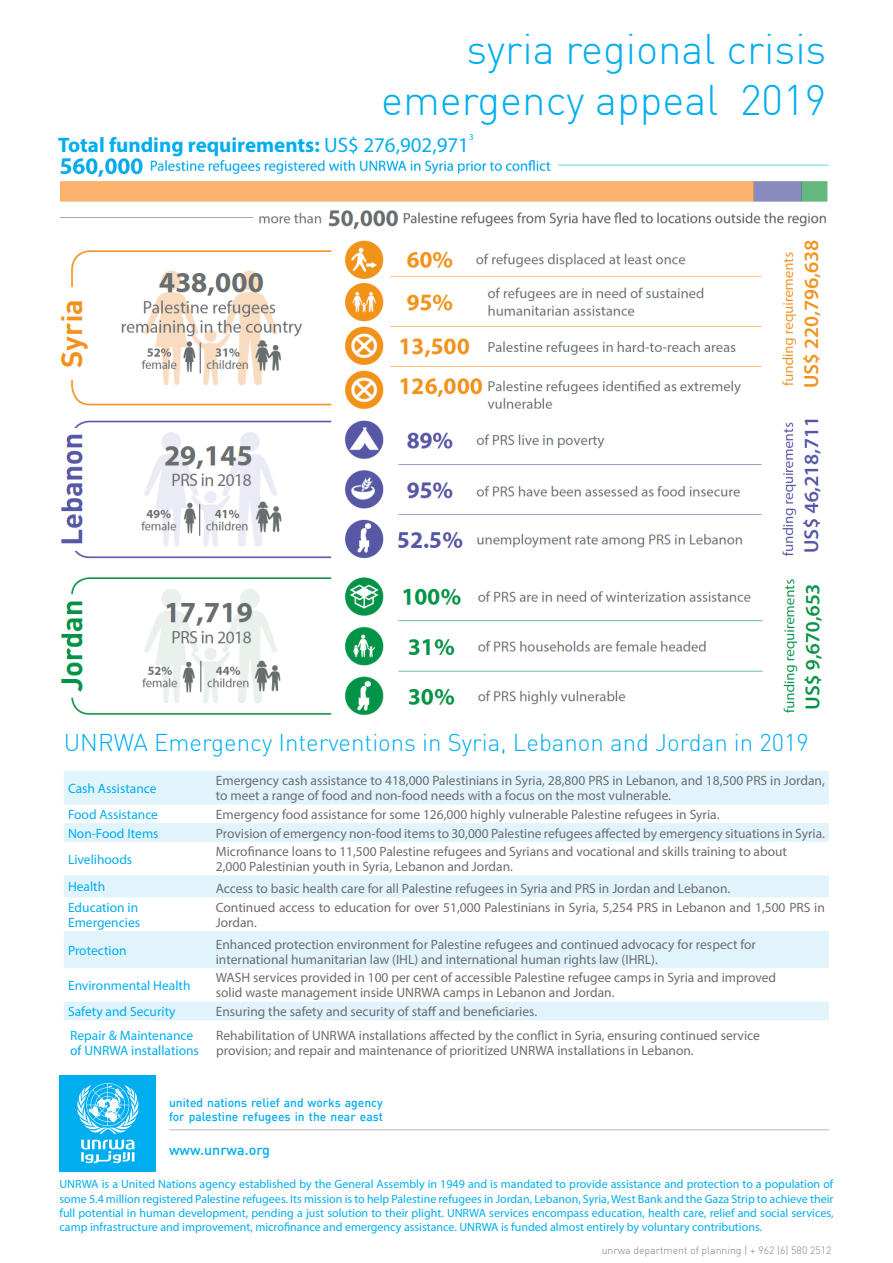
<style>
.page{position:relative;width:893px;height:1263px;background:#fff}
.page>*{position:absolute;margin:0;border:0;box-sizing:border-box;transform-origin:0 0}
.t1{font:300 42px "DIN";color:#00aeef}
.t2{font:300 24px "DIN Pro";color:#00aeef}
.t3{font:700 21px "Myriad Pro";color:#00aeef}
.t4{font:14.25px "DIN Medium Alternate";color:#00aeef}
.t5{font:13.5px/15px "Myriad Pro";color:#6c6d70}
.t6{font:13.5px/15px "Myriad Pro";color:#00aeef}
.t7{font:500 12.15px "DIN";color:#00aeef}
.t8{font:12px/14.4px "Myriad Pro";color:#00aeef;text-align:justify}
.t9{font:300 10.5px "DIN";color:#808080}
.t10{font:9px "Myriad Pro";color:#00aeef}
.s1{font-weight:400}
</style>
<div class="page">
<img style="left:60px;top:158px;width:769px;height:558px">
<hr style="left:169px;top:1129px;width:660px;height:1px;background:#d1d2d4">
<div style="left:60px;top:1075px;width:96px;height:96px;background:#00aeef"></div>
<svg style="left:81px;top:1140px;width:54px;height:23px"></svg>
<svg style="left:77px;top:1083px;width:61px;height:51px"></svg>
<svg style="left:64px;top:771px;width:765px;height:249px;fill:#e1f4fc"></svg>
<p class="t1" style="left:466px;top:23px;width:361px">syria regional crisis</p>
<p class="t1" style="left:381px;top:74px;width:447px">emergency appeal 2019</p>
<p class="t3" style="left:58px;top:131px;width:412px">Total funding requirements: <span class="s1">US$ 276,902,971</span></p>
<p class="t10" style="left:469px;top:131px;width:6px">3</p>
<p class="t2" style="left:64px;top:725px;width:746px">UNRWA Emergency Interventions in Syria, Lebanon and Jordan in 2019</p>
<p class="t6" style="left:68px;top:780px;width:90px">Cash Assistance</p>
<p class="t5" style="left:216px;top:773px;width:611px">Emergency cash assistance to 418,000 Palestinians in Syria, 28,800 PRS in Lebanon, and 18,500 PRS in Jordan, to meet a range of food and non-food needs with a focus on the most vulnerable.</p>
<p class="t6" style="left:68px;top:807px;width:92px">Food Assistance</p>
<p class="t5" style="left:216px;top:807px;width:505px">Emergency food assistance for some 126,000 highly vulnerable Palestine refugees in Syria.</p>
<p class="t6" style="left:68px;top:825px;width:92px">Non-Food Items</p>
<p class="t5" style="left:216px;top:825px;width:611px">Provision of emergency non-food items to 30,000 Palestine refugees affected by emergency situations in Syria.</p>
<p class="t6" style="left:68px;top:851px;width:66px">Livelihoods</p>
<p class="t5" style="left:216px;top:844px;width:573px">Microfinance loans to 11,500 Palestine refugees and Syrians and vocational and skills training to about</p>
<p class="t5" style="left:216px;top:859px;width:299px">2,000 Palestinian youth in Syria, Lebanon and Jordan.</p>
<p class="t6" style="left:68px;top:879px;width:39px">Health</p>
<p class="t5" style="left:216px;top:881px;width:516px">Access to basic health care for all Palestine refugees in Syria and PRS in Jordan and Lebanon.</p>
<p class="t6" style="left:68px;top:899px;width:74px">Education in<br>Emergencies</p>
<p class="t5" style="left:216px;top:899px;width:611px">Continued access to education for over 51,000 Palestinians in Syria, 5,254 PRS in Lebanon and 1,500 PRS in<br>Jordan.</p>
<p class="t6" style="left:68px;top:942px;width:60px">Protection</p>
<p class="t5" style="left:216px;top:936px;width:542px">Enhanced protection environment for Palestine refugees and continued advocacy for respect for</p>
<p class="t5" style="left:216px;top:951px;width:443px">international humanitarian law (IHL) and international human rights law (IHRL).</p>
<p class="t6" style="left:68px;top:978px;width:124px">Environmental Health</p>
<p class="t5" style="left:216px;top:970px;width:562px">WASH services provided in 100 per cent of accessible Palestine refugee camps in Syria and improved</p>
<p class="t5" style="left:216px;top:985px;width:400px">solid waste management inside UNRWA camps in Lebanon and Jordan.</p>
<p class="t6" style="left:68px;top:1004px;width:109px">Safety and Security</p>
<p class="t5" style="left:216px;top:1004px;width:323px">Ensuring the safety and security of staff and beneficiaries.</p>
<p class="t6" style="left:70px;top:1028px;width:125px">Repair &amp; Maintenance</p>
<p class="t5" style="left:216px;top:1028px;width:545px">Rehabilitation of UNRWA installations affected by the conflict in Syria, ensuring continued service</p>
<p class="t6" style="left:70px;top:1043px;width:130px">of UNRWA installations</p>
<p class="t5" style="left:216px;top:1043px;width:479px">provision; and repair and maintenance of prioritized UNRWA installations in Lebanon.</p>
<p class="t7" style="left:169px;top:1095px;width:215px">united nations relief and works agency</p>
<p class="t7" style="left:169px;top:1109px;width:215px">for palestine refugees in the near east</p>
<p class="t4" style="left:169px;top:1141px;width:103px">www.unrwa.org</p>
<p class="t8" style="left:60px;top:1177px;width:775px">UNRWA is a United Nations agency established by the General Assembly in 1949 and is mandated to provide assistance and protection to a population of some 5.4 million registered Palestine refugees. Its mission is to help Palestine refugees in Jordan, Lebanon, Syria, West Bank and the Gaza Strip to achieve their full potential in human development, pending a just solution to their plight. UNRWA services encompass education, health care, relief and social services, camp infrastructure and improvement, microfinance and emergency assistance. UNRWA is funded almost entirely by voluntary contributions.</p>
<p class="t9" style="left:602px;top:1243px;width:231px">unrwa department of planning | + 962 (6) 580 2512</p>
</div>
